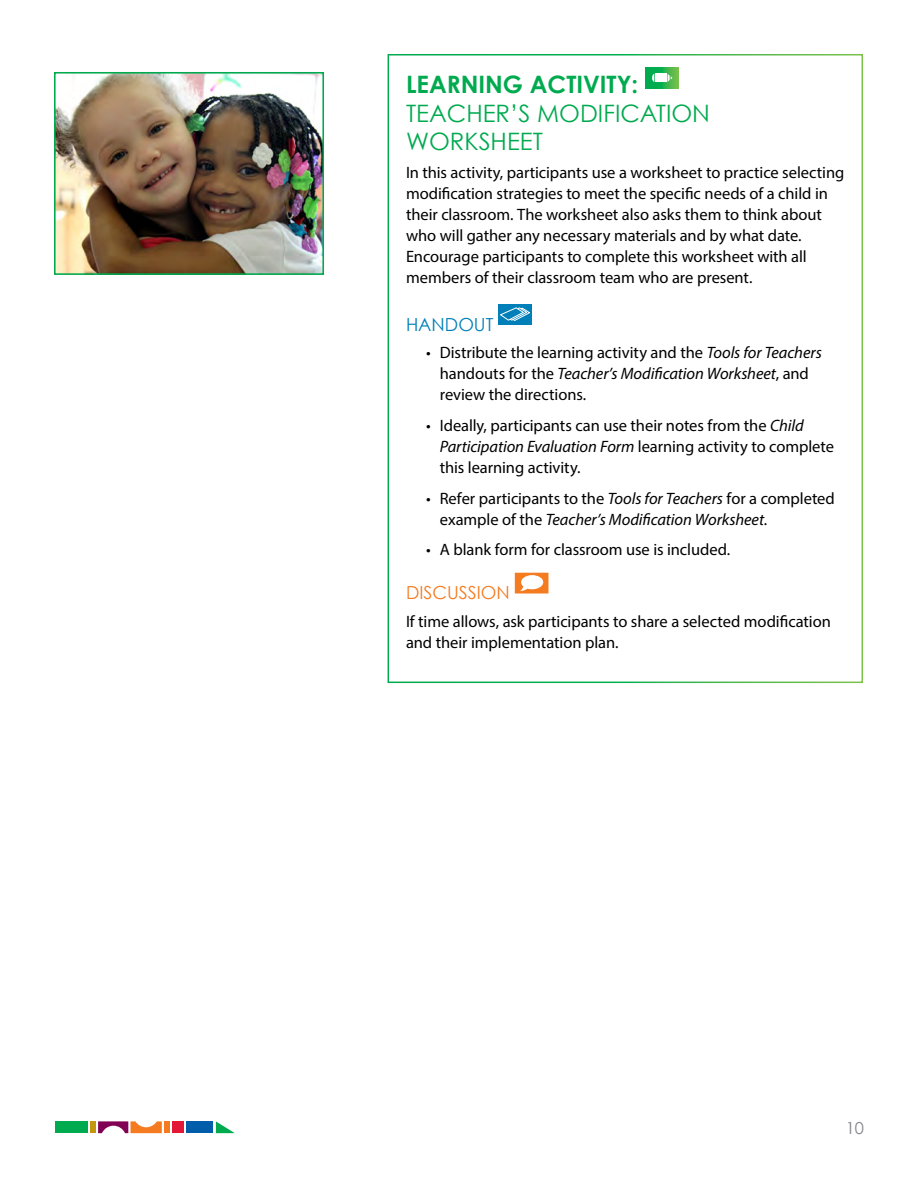
<style>
.page{position:relative;width:918px;height:1188px;background:#fff}
.page>*{position:absolute;margin:0;border:0;box-sizing:border-box;transform-origin:0 0}
.t1{font:24px/28.8px "Century Gothic";color:#00aa4f}
.Discussion_Header{font:18px "Century Gothic";color:#f47b20}
.Handout_Header{font:18px "Century Gothic";color:#007fb8}
.body{font:16.5px/21px "Myriad Pro";letter-spacing:-.005em;color:#000}
.t2{font:16.5px "Century Gothic";color:#808285}
.s1{font-weight:700}
.s2{font-style:italic}
</style>
<div class="page">
<div style="left:55px;top:1121px;width:33px;height:12px;background:#00aa4f"></div>
<svg style="left:98px;top:1121px;width:64px;height:12px"></svg>
<div style="left:165px;top:1121px;width:5px;height:12px;background:#f47b20"></div>
<div style="left:186px;top:1121px;width:27px;height:12px;background:#005daa"></div>
<svg style="left:216px;top:1121px;width:19px;height:12px"></svg>
<div style="left:173px;top:1121px;width:11px;height:12px;background:#e31837"></div>
<div style="left:90px;top:1121px;width:6px;height:12px;background:#c4960c"></div>
<img style="left:57px;top:75px;width:264px;height:197px">
<div style="left:54px;top:72px;width:270px;height:203px;border:2px solid #00aa4f"></div>
<div style="left:388px;top:54px;width:475px;height:629px;border:2px solid #fff"></div>
<svg style="left:645px;top:67px;width:33px;height:21px"></svg>
<div style="left:655px;top:74px;width:11px;height:8px;background:#fff"></div>
<svg style="left:668px;top:74px;width:4px;height:8px"></svg>
<svg style="left:652px;top:74px;width:2px;height:8px"></svg>
<div style="left:498px;top:304px;width:34px;height:21px;background:#007fb8"></div>
<svg style="left:500px;top:307px;width:30px;height:14px"></svg>
<svg style="left:515px;top:573px;width:33px;height:20px"></svg>
<p class="t1" style="left:406px;top:69px;width:306px"><span class="s1">LEARNING ACTIVITY:<br></span>TEACHER’S MODIFICATION<br>WORKSHEET</p>
<p class="body" style="left:406px;top:162px;width:440px">In this activity, participants use a worksheet to practice selecting modification strategies to meet the specific needs of a child in their classroom. The worksheet also asks them to think about who will gather any necessary materials and by what date.<br>Encourage participants to complete this worksheet with all members of their classroom team who are present.</p>
<p class="Handout_Header" style="left:406px;top:313px;width:89px">HANDOUT</p>
<p class="body" style="left:440px;top:342px;width:384px;text-indent:-13px">• Distribute the learning activity and the <span class="s2">Tools for Teachers </span>handouts for the <span class="s2">Teacher’s Modification Worksheet</span>, and review the directions.</p>
<p class="body" style="left:440px;top:415px;width:396px;text-indent:-13px">• Ideally, participants can use their notes from the <span class="s2">Child<br>Participation Evaluation Form</span> learning activity to complete this learning activity.</p>
<p class="body" style="left:440px;top:487px;width:397px;text-indent:-13px">• Refer participants to the <span class="s2">Tools for Teachers</span> for a completed example of the <span class="s2">Teacher’s Modification Worksheet</span>.</p>
<p class="body" style="left:426px;top:539px;width:306px">• A blank form for classroom use is included.</p>
<p class="Discussion_Header" style="left:406px;top:582px;width:105px">DISCUSSION</p>
<p class="body" style="left:406px;top:611px;width:426px">If time allows, ask participants to share a selected modification and their implementation plan.</p>
<p class="t2" style="left:846px;top:1118px;width:20px">10</p>
</div>
